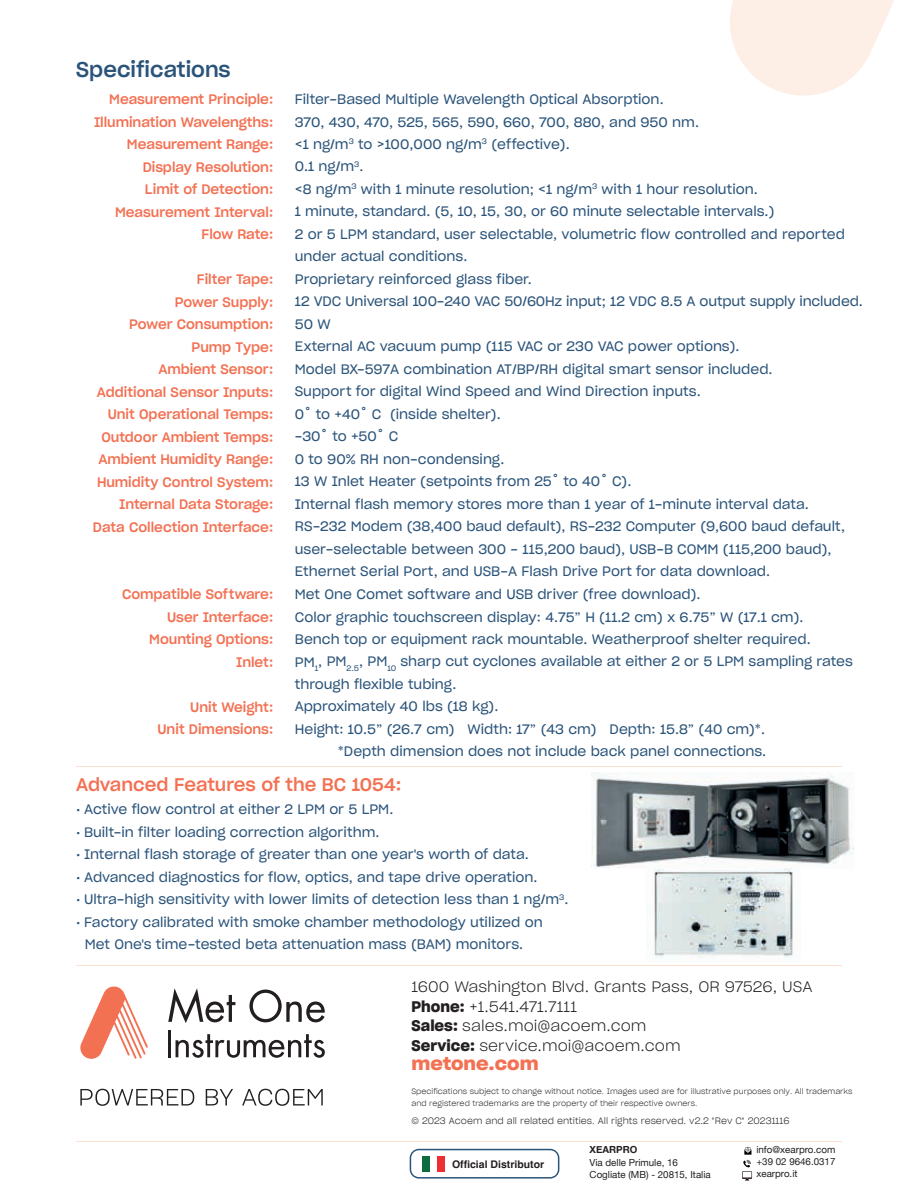
<style>
.page{position:relative;width:918px;height:1188px;background:#fff}
.page>*{position:absolute;margin:0;border:0;box-sizing:border-box;transform-origin:0 0}
.t1{font:21px "Sharp Grotesk Medium 20";letter-spacing:.005em;color:#2b547a}
.t2{font:18px "Sharp Grotesk Medium 20";color:#f37153}
.t3{font:18px "Sharp Grotesk Semi Bold 20";color:#f37153;scale:1.08 1}
.t4{font:15px/19.5px "Sharp Grotesk Light 20";color:#231f20}
.t5{font:13.5px/22.5px "Sharp Grotesk Book 20";color:#2b547a}
.t6{font:13.5px/22.5px "Sharp Grotesk Medium 20";color:#f37153;text-align:right}
.t7{font:700 10.5px "Helvetica";color:#231f20}
.t8{font:9.75px/12px "Helvetica Neue";color:#231f20}
.t9{font:700 9.75px "Helvetica Neue";color:#231f20}
.t10{font:9px "Sharp Grotesk Light 20";color:#231f20}
.t11{font:7.5px/12px "Sharp Grotesk Light 20";color:#231f20}
.s1{font-family:"Sharp Grotesk Semi Bold 20"}
</style>
<div class="page">
<svg style="left:730px;top:0;width:164px;height:96px"></svg>
<hr style="left:76px;top:766px;width:766px;height:1px;background:#fddfd1">
<hr style="left:76px;top:965px;width:765px;height:1px;background:#fddfd1">
<hr style="left:76px;top:1141px;width:765px;height:1px;background:#fddfd1">
<svg style="left:80px;top:1089px;width:243px;height:17px"></svg>
<svg style="left:168px;top:988px;width:67px;height:35px"></svg>
<svg style="left:249px;top:990px;width:76px;height:32px"></svg>
<hr style="left:168px;top:1030px;width:3px;height:27px;background:#231f20">
<svg style="left:176px;top:1034px;width:149px;height:24px"></svg>
<svg style="left:80px;top:986px;width:68px;height:73px"></svg>
<img style="left:591px;top:772px;width:263px;height:97px">
<img style="left:654px;top:869px;width:143px;height:89px">
<svg style="left:742px;top:1147px;width:10px;height:34px"></svg>
<svg style="left:410px;top:1149px;width:149px;height:30px"></svg>
<div style="left:422px;top:1156px;width:8px;height:16px;background:#0c6c3f"></div>
<div style="left:430px;top:1156px;width:8px;height:16px;background:#fff"></div>
<div style="left:438px;top:1156px;width:7px;height:16px;background:#ee2e33"></div>
<h1 class="t1" style="left:76px;top:51px;width:156px">Specifications</h1>
<p class="t6" style="left:94px;top:87px;width:181px">Measurement Principle:<br>Illumination Wavelengths:<br>Measurement Range:<br>Display Resolution:<br>Limit of Detection:<br>Measurement Interval:<br>Flow Rate:</p>
<p class="t6" style="left:93px;top:267px;width:182px">Filter Tape:<br>Power Supply:<br>Power Consumption:<br>Pump Type:<br>Ambient Sensor:<br>Additional Sensor Inputs:<br>Unit Operational Temps:<br>Outdoor Ambient Temps:<br>Ambient Humidity Range:<br>Humidity Control System:<br>Internal Data Storage:<br>Data Collection Interface:</p>
<p class="t6" style="left:122px;top:582px;width:153px">Compatible Software:<br>User Interface:<br>Mounting Options:<br>Inlet:</p>
<p class="t6" style="left:158px;top:695px;width:117px">Unit Weight:<br>Unit Dimensions:</p>
<p class="t5" style="left:295px;top:87px;width:370px">Filter-Based Multiple Wavelength Optical Absorption.</p>
<p class="t5" style="left:295px;top:110px;width:406px">370, 430, 470, 525, 565, 590, 660, 700, 880, and 950 nm.</p>
<p class="t5" style="left:295px;top:132px;width:276px">&lt;1 ng/m<sup>3</sup> to &gt;100,000 ng/m<sup>3</sup> (effective).</p>
<p class="t5" style="left:295px;top:155px;width:70px">0.1 ng/m<sup>3</sup>.</p>
<p class="t5" style="left:295px;top:177px;width:465px">&lt;8 ng/m<sup>3</sup> with 1 minute resolution; &lt;1 ng/m<sup>3</sup> with 1 hour resolution.</p>
<p class="t5" style="left:295px;top:200px;width:481px">1 minute, standard. (5, 10, 15, 30, or 60 minute selectable intervals.)</p>
<p class="t5" style="left:295px;top:222px;width:552px">2 or 5 LPM standard, user selectable, volumetric flow controlled and reported</p>
<p class="t5" style="left:295px;top:245px;width:174px">under actual conditions.</p>
<p class="t5" style="left:295px;top:267px;width:239px">Proprietary reinforced glass fiber.</p>
<p class="t5" style="left:295px;top:290px;width:570px">12 VDC Universal 100-240 VAC 50/60Hz input; 12 VDC 8.5 A output supply included.</p>
<p class="t5" style="left:295px;top:312px;width:38px">50 W</p>
<p class="t5" style="left:295px;top:335px;width:446px">External AC vacuum pump (115 VAC or 230 VAC power options).</p>
<p class="t5" style="left:295px;top:357px;width:479px">Model BX-597A combination AT/BP/RH digital smart sensor included.</p>
<p class="t5" style="left:295px;top:380px;width:407px">Support for digital Wind Speed and Wind Direction inputs.</p>
<p class="t5" style="left:295px;top:402px;width:207px">0˚ to +40˚ C (inside shelter).</p>
<p class="t5" style="left:295px;top:425px;width:105px">-30˚ to +50˚ C</p>
<p class="t5" style="left:295px;top:447px;width:211px">0 to 90% RH non-condensing.</p>
<p class="t5" style="left:295px;top:470px;width:338px">13 W Inlet Heater (setpoints from 25˚ to 40˚ C).</p>
<p class="t5" style="left:295px;top:492px;width:516px">Internal flash memory stores more than 1 year of 1-minute interval data.</p>
<p class="t5" style="left:295px;top:515px;width:552px">RS-232 Modem (38,400 baud default), RS-232 Computer (9,600 baud default,</p>
<p class="t5" style="left:295px;top:537px;width:538px">user-selectable between 300 - 115,200 baud), USB-B COMM (115,200 baud),</p>
<p class="t5" style="left:295px;top:560px;width:477px">Ethernet Serial Port, and USB-A Flash Drive Port for data download.</p>
<p class="t5" style="left:295px;top:582px;width:407px">Met One Comet software and USB driver (free download).</p>
<p class="t5" style="left:295px;top:605px;width:510px">Color graphic touchscreen display: 4.75” H (11.2 cm) x 6.75” W (17.1 cm).</p>
<p class="t5" style="left:295px;top:627px;width:517px">Bench top or equipment rack mountable. Weatherproof shelter required.</p>
<p class="t5" style="left:295px;top:650px;width:560px">PM<sub>1</sub>, PM<sub>2.5</sub>, PM<sub>10</sub> sharp cut cyclones available at either 2 or 5 LPM sampling rates</p>
<p class="t5" style="left:295px;top:672px;width:163px">through flexible tubing.</p>
<p class="t5" style="left:295px;top:695px;width:205px">Approximately 40 lbs (18 kg).</p>
<p class="t5" style="left:295px;top:717px;width:472px">Height: 10.5” (26.7 cm) Width: 17” (43 cm) Depth: 15.8” (40 cm)*.</p>
<p class="t5" style="left:338px;top:740px;width:430px">*Depth dimension does not include back panel connections.</p>
<h2 class="t2" style="left:76px;top:770px;width:326px">Advanced Features of the BC 1054:</h2>
<p class="t5" style="left:76px;top:797px;width:319px">• Active flow control at either 2 LPM or 5 LPM.</p>
<p class="t5" style="left:76px;top:820px;width:305px">• Built-in filter loading correction algorithm.</p>
<p class="t5" style="left:76px;top:842px;width:454px">• Internal flash storage of greater than one year's worth of data.</p>
<p class="t5" style="left:76px;top:865px;width:463px">• Advanced diagnostics for flow, optics, and tape drive operation.</p>
<p class="t5" style="left:76px;top:887px;width:494px">• Ultra-high sensitivity with lower limits of detection less than 1 ng/m<sup>3</sup>.</p>
<p class="t5" style="left:85px;top:910px;width:459px;text-indent:-9px">• Factory calibrated with smoke chamber methodology utilized on<br>Met One's time-tested beta attenuation mass (BAM) monitors.</p>
<p class="t4" style="left:411px;top:976px;width:403px">1600 Washington Blvd. Grants Pass, OR 97526, USA <span class="s1">Phone:</span> +1.541.471.7111<br><span class="s1">Sales:</span> sales.moi@acoem.com<br><span class="s1">Service:</span> service.moi@acoem.com</p>
<h2 class="t3" style="left:411px;top:1049px;width:119px">metone.com</h2>
<p class="t11" style="left:411px;top:1085px;width:443px">Specifications subject to change without notice. Images used are for illustrative purposes only. All trademarks and registered trademarks are the property of their respective owners.</p>
<p class="t10" style="left:411px;top:1114px;width:380px">© 2023 Acoem and all related entities. All rights reserved. v2.2 "Rev C" 20231116</p>
<p class="t9" style="left:590px;top:1142px;width:49px">XEARPRO</p>
<p class="t8" style="left:590px;top:1157px;width:123px">Via delle Primule, 16<br>Cogliate (MB) - 20815, Italia</p>
<p class="t8" style="left:756px;top:1144px;width:81px;text-align:justify">info@xearpro.com +39 02 9646.0317 xearpro.it</p>
<p class="t7" style="left:452px;top:1158px;width:94px">Official Distributor</p>
</div>
